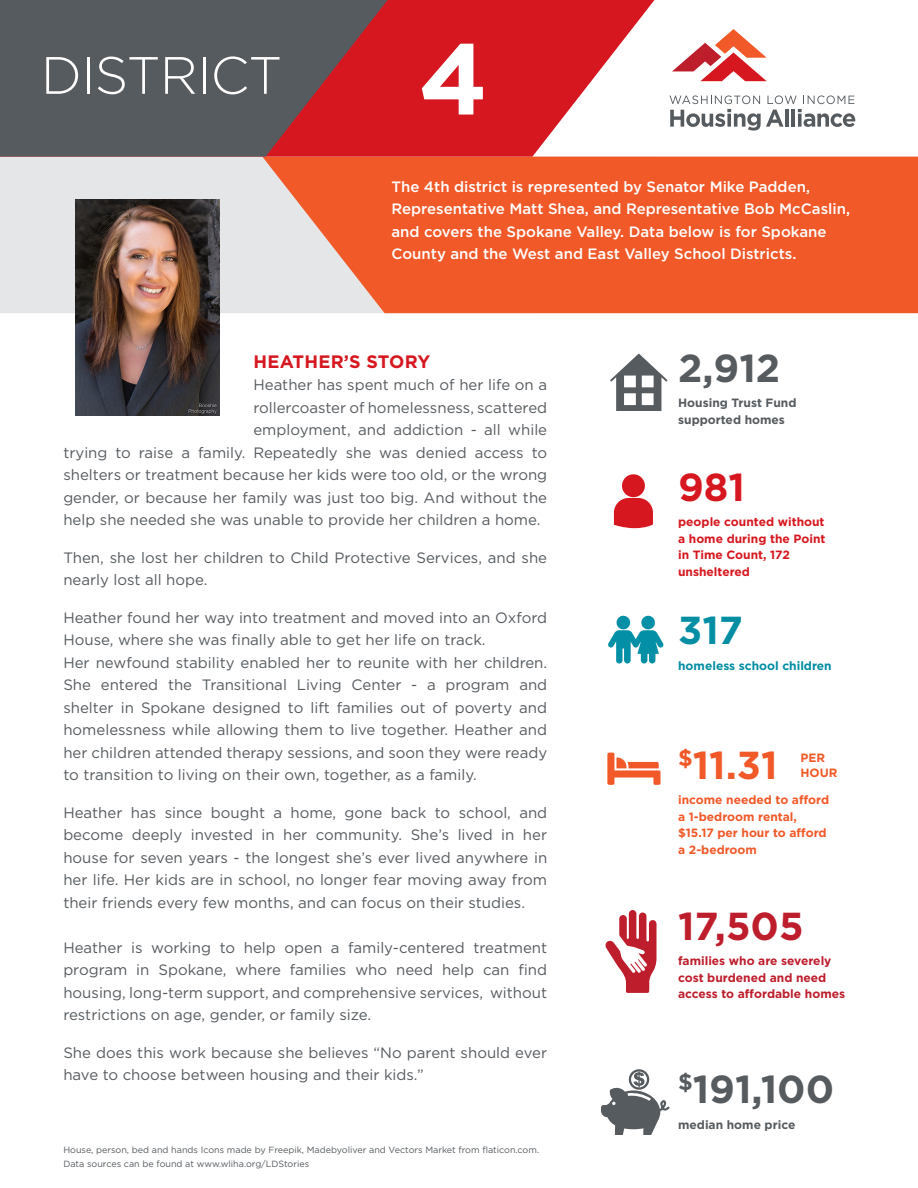
<style>
.page{position:relative;width:918px;height:1188px;background:#fff}
.page>*{position:absolute;margin:0;border:0;box-sizing:border-box;transform-origin:0 0}
.t1{font:700 100.5px "Gotham";color:#fff}
.t2{font:300 52.5px "Gotham";letter-spacing:-.015em;color:#fff}
.body_stats{font:700 39px "Gotham";color:#565b5f}
.body_stats-2{font:700 39px "Gotham";color:#be1d2c}
.body_stats-3{font:700 39px "Gotham";color:#f15929}
.body_stats-4{font:700 39px "Gotham";color:#d7171f}
.body_stats-5{font:700 39px "Gotham";color:#038ea4}
.heading{font:700 18px "Gotham";letter-spacing:.015em;color:#d7171f}
.body_justified{font:15px/22.5px "Gotham";color:#565b5f}
.t3{font:500 15px/22.5px "Gotham";color:#fff}
.body_stats-6{font:700 12px/16.5px "Gotham";color:#f15929}
.body_stats-7{font:700 12px/16.5px "Gotham";color:#d7171f}
.body_stats-8{font:700 12px/16.5px "Gotham";color:#be1d2c}
.body_stats-9{font:700 12px/16.5px "Gotham";color:#565b5f}
.body_stats-10{font:700 12px "Gotham";color:#038ea4}
.body_stats-11{font:9px "Gotham";color:#565b5f}
</style>
<div class="page">
<div style="left:0;top:157px;width:262px;height:156px;background:#e4e6e7"></div>
<svg style="left:262px;top:157px;width:656px;height:156px;background:#ef663a"></svg>
<svg style="left:388px;top:0;width:266px;height:157px;fill:#d7171f"></svg>
<svg style="left:0;top:0;width:388px;height:157px;background:#6a5054"></svg>
<svg style="left:672px;top:29px;width:95px;height:52px"></svg>
<svg style="left:670px;top:95px;width:185px;height:36px"></svg>
<img style="left:75px;top:199px;width:145px;height:217px">
<svg style="left:605px;top:910px;width:52px;height:83px"></svg>
<svg style="left:607px;top:753px;width:54px;height:32px"></svg>
<svg style="left:614px;top:474px;width:39px;height:54px"></svg>
<svg style="left:610px;top:354px;width:57px;height:57px"></svg>
<img style="left:608px;top:615px;width:56px;height:49px">
<svg style="left:601px;top:1069px;width:69px;height:66px"></svg>
<p class="t2" style="left:41px;top:47px;width:243px">DISTRICT</p>
<p class="t1" style="left:419px;top:21px;width:71px">4</p>
<p class="t3" style="left:392px;top:175px;width:460px">The 4th district is represented by Senator Mike Padden, Representative Matt Shea, and Representative Bob McCaslin, and covers the Spokane Valley. Data below is for Spokane County and the West and East Valley School Districts.</p>
<p class="heading" style="left:254px;top:351px;width:178px">HEATHER’S STORY</p>
<p class="body_justified" style="left:253px;top:374px;width:295px">Heather has spent much of her life on a</p>
<p class="body_justified" style="left:253px;top:396px;width:295px">rollercoaster of homelessness, scattered</p>
<p class="body_justified" style="left:253px;top:419px;width:295px">employment, and addiction - all while</p>
<p class="body_justified" style="left:63px;top:441px;width:485px">trying to raise a family. Repeatedly she was denied access to</p>
<p class="body_justified" style="left:63px;top:464px;width:485px">shelters or treatment because her kids were too old, or the wrong</p>
<p class="body_justified" style="left:63px;top:486px;width:485px">gender, or because her family was just too big. And without the</p>
<p class="body_justified" style="left:63px;top:509px;width:479px">help she needed she was unable to provide her children a home.</p>
<p class="body_justified" style="left:63px;top:546px;width:485px">Then, she lost her children to Child Protective Services, and she nearly lost all hope.</p>
<p class="body_justified" style="left:63px;top:606px;width:485px">Heather found her way into treatment and moved into an Oxford<br>House, where she was finally able to get her life on track.</p>
<p class="body_justified" style="left:63px;top:651px;width:485px;text-align:justify">Her newfound stability enabled her to reunite with her children.<br>She entered the Transitional Living Center - a program and shelter in Spokane designed to lift families out of poverty and homelessness while allowing them to live together. Heather and her children attended therapy sessions, and soon they were ready to transition to living on their own, together, as a family.</p>
<p class="body_justified" style="left:63px;top:801px;width:485px;text-align:justify">Heather has since bought a home, gone back to school, and become deeply invested in her community. She’s lived in her house for seven years - the longest she’s ever lived anywhere in her life. Her kids are in school, no longer fear moving away from their friends every few months, and can focus on their studies.</p>
<p class="body_justified" style="left:63px;top:936px;width:485px;text-align:justify">Heather is working to help open a family-centered treatment program in Spokane, where families who need help can find housing, long-term support, and comprehensive services, without restrictions on age, gender, or family size.</p>
<p class="body_justified" style="left:63px;top:1041px;width:485px">She does this work because she believes “No parent should ever have to choose between housing and their kids.”</p>
<p class="body_stats-11" style="left:63px;top:1145px;width:477px">House, person, bed and hands Icons made by Freepik, Madebyoliver and Vectors Market from flaticon.com.</p>
<p class="body_stats-11" style="left:63px;top:1159px;width:247px">Data sources can be found at www.wliha.org/LDStories</p>
<p class="body_stats" style="left:678px;top:345px;width:104px">2,912</p>
<p class="body_stats-9" style="left:678px;top:394px;width:120px">Housing Trust Fund supported homes</p>
<p class="body_stats-4" style="left:678px;top:465px;width:68px">981</p>
<p class="body_stats-7" style="left:678px;top:514px;width:149px">people counted without a home during the Point in Time Count, 172 unsheltered</p>
<p class="body_stats-5" style="left:678px;top:608px;width:66px">317</p>
<p class="body_stats-10" style="left:678px;top:658px;width:155px">homeless school children</p>
<p class="body_stats-3" style="left:678px;top:743px;width:101px"><sup>$</sup>11.31</p>
<p class="body_stats-6" style="left:801px;top:750px;width:26px">PER</p>
<p class="body_stats-6" style="left:801px;top:765px;width:39px">HOUR</p>
<p class="body_stats-6" style="left:678px;top:792px;width:153px">income needed to afford a 1-bedroom rental, $15.17 per hour to afford a 2-bedroom</p>
<p class="body_stats-2" style="left:678px;top:903px;width:127px">17,505</p>
<p class="body_stats-8" style="left:678px;top:952px;width:168px">families who are severely cost burdened and need access to affordable homes</p>
<p class="body_stats" style="left:678px;top:1067px;width:158px"><sup>$</sup>191,100</p>
<p class="body_stats-9" style="left:678px;top:1116px;width:119px">median home price</p>
</div>
